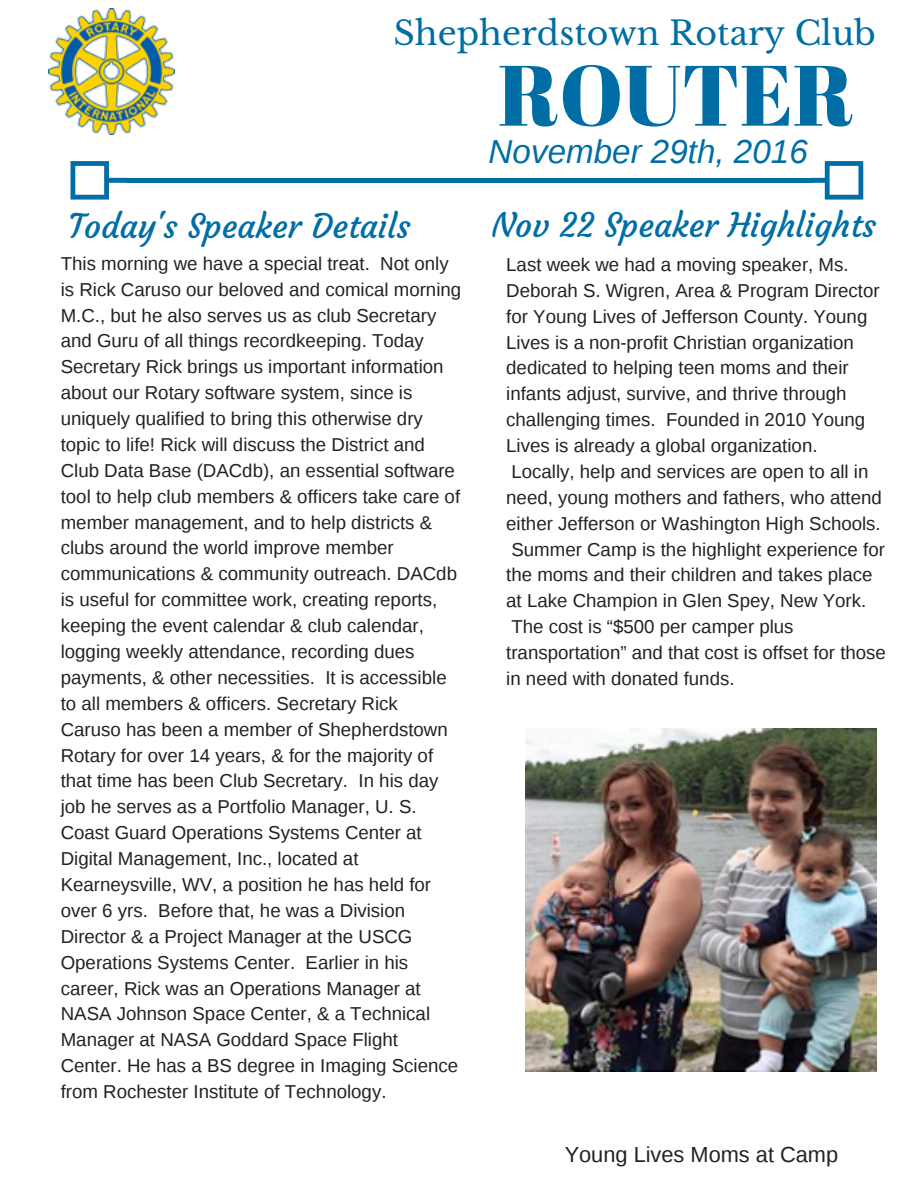
<style>
.page{position:relative;width:918px;height:1187px;background:#fff}
.page>*{position:absolute;margin:0;border:0;box-sizing:border-box;transform-origin:0 0}
.t1{font:85.35px "Abril Fatface";color:#006ea4}
.t2{font:33.15px "Courgette";color:#006ea4}
.t3{font:33.15px "Libre Baskerville";color:#006ea4}
.t4{font:italic 33.15px "Liberation Sans";color:#006ea4}
.t5{font:21.75px "Liberation Sans";color:#222}
.t6{font:18.75px/25.8px "Liberation Sans";color:#222}
</style>
<div class="page">
<img style="left:48px;top:9px;width:126px;height:126px">
<div style="left:126px;top:178px;width:686px;height:5px;background:#006ea4"></div>
<svg style="left:811px;top:161px;width:52px;height:38px"></svg>
<svg style="left:71px;top:161px;width:57px;height:38px"></svg>
<img style="left:525px;top:729px;width:351px;height:342px">
<h2 class="t3" style="left:393px;top:12px;width:484px">Shepherdstown Rotary Club</h2>
<h1 class="t1" style="left:498px;top:35px;width:358px">ROUTER</h1>
<h2 class="t4" style="left:489px;top:133px;width:321px">November 29th, 2016</h2>
<h2 class="t2" style="left:69px;top:206px;width:344px">Today's Speaker Details</h2>
<p class="t6" style="left:61px;top:250px;width:402px">This morning we have a special treat. Not only is Rick Caruso our beloved and comical morning M.C., but he also serves us as club Secretary and Guru of all things recordkeeping. Today Secretary Rick brings us important information about our Rotary software system, since is uniquely qualified to bring this otherwise dry topic to life! Rick will discuss the District and Club Data Base (DACdb), an essential software tool to help club members &amp; officers take care of member management, and to help districts &amp; clubs around the world improve member communications &amp; community outreach. DACdb is useful for committee work, creating reports, keeping the event calendar &amp; club calendar, logging weekly attendance, recording dues payments, &amp; other necessities. It is accessible to all members &amp; officers. Secretary Rick Caruso has been a member of Shepherdstown Rotary for over 14 years, &amp; for the majority of that time has been Club Secretary. In his day job he serves as a Portfolio Manager, U. S.<br>Coast Guard Operations Systems Center at Digital Management, Inc., located at Kearneysville, WV, a position he has held for over 6 yrs. Before that, he was a Division Director &amp; a Project Manager at the USCG Operations Systems Center. Earlier in his career, Rick was an Operations Manager at NASA Johnson Space Center, &amp; a Technical Manager at NASA Goddard Space Flight Center. He has a BS degree in Imaging Science from Rochester Institute of Technology.</p>
<h2 class="t2" style="left:492px;top:205px;width:386px">Nov 22 Speaker Highlights</h2>
<p class="t6" style="left:506px;top:251px;width:381px">Last week we had a moving speaker, Ms.<br>Deborah S. Wigren, Area &amp; Program Director for Young Lives of Jefferson County. Young Lives is a non-profit Christian organization dedicated to helping teen moms and their infants adjust, survive, and thrive through challenging times. Founded in 2010 Young Lives is already a global organization.<br>Locally, help and services are open to all in need, young mothers and fathers, who attend either Jefferson or Washington High Schools.<br>Summer Camp is the highlight experience for the moms and their children and takes place at Lake Champion in Glen Spey, New York.<br>The cost is “$500 per camper plus transportation” and that cost is offset for those in need with donated funds.</p>
<p class="t5" style="left:565px;top:1142px;width:275px">Young Lives Moms at Camp</p>
</div>
